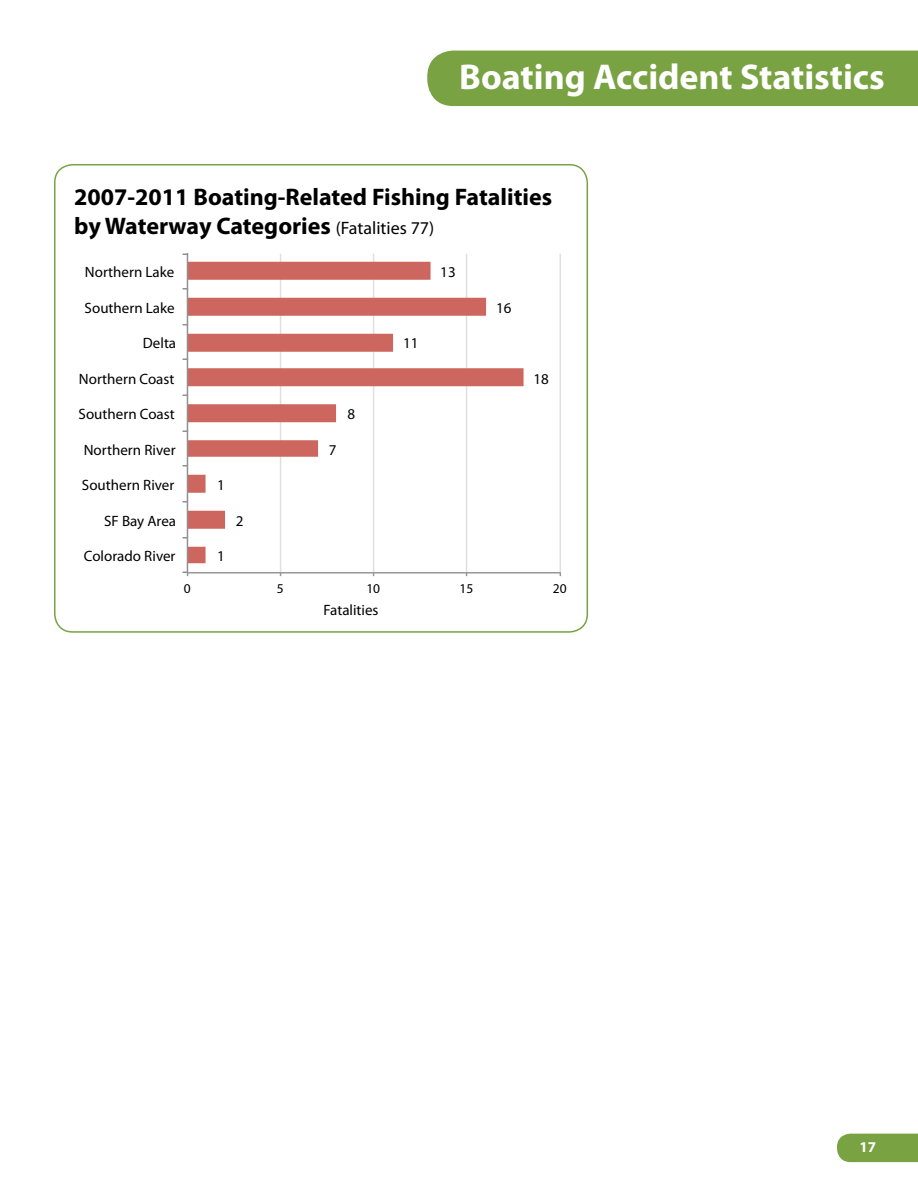
<style>
.page{position:relative;width:918px;height:1188px;background:#fff}
.page>*{position:absolute;margin:0;border:0;box-sizing:border-box;transform-origin:0 0}
.t1{font:700 36px "Myriad Pro";color:#fff}
.t2{font:700 24px/28.5px "Myriad Pro";color:#000}
.t3{font:15px "Myriad Pro";color:#000}
.t4{font:700 15px "Myriad Pro";color:#fff}
.t5{font:13.5px "Myriad Pro";color:#000}
.s1{font-weight:400;font-size:18px}
</style>
<div class="page">
<div style="left:427px;top:51px;width:491px;height:55px;background:#79a342"></div>
<div style="left:837px;top:1134px;width:81px;height:28px;background:#79a342"></div>
<div style="left:54px;top:164px;width:534px;height:469px;border:2px solid #79a342;border-radius:18px"></div>
<hr style="left:280px;top:254px;width:1px;height:318px;background:#e0e0e0">
<hr style="left:373px;top:254px;width:1px;height:318px;background:#e0e0e0">
<hr style="left:466px;top:254px;width:1px;height:318px;background:#e0e0e0">
<hr style="left:560px;top:254px;width:1px;height:318px;background:#e0e0e0">
<svg style="left:188px;top:262px;width:336px;height:301px"></svg>
<hr style="left:187px;top:572px;width:373px;height:2px;background:#989898">
<hr style="left:187px;top:254px;width:1px;height:319px;background:#919191">
<h1 class="t1" style="left:459px;top:54px;width:427px">Boating Accident Statistics</h1>
<h2 class="t2" style="left:74px;top:182px;width:479px">2007-2011 Boating-Related Fishing Fatalities by Waterway Categories <span class="s1">(Fatalities 77)</span></h2>
<p class="t3" style="left:85px;top:263px;width:91px">Northern Lake</p>
<p class="t3" style="left:85px;top:298px;width:92px">Southern Lake</p>
<p class="t3" style="left:143px;top:334px;width:35px">Delta</p>
<p class="t3" style="left:79px;top:369px;width:97px">Northern Coast</p>
<p class="t3" style="left:79px;top:405px;width:98px">Southern Coast</p>
<p class="t3" style="left:84px;top:440px;width:93px">Northern River</p>
<p class="t3" style="left:82px;top:476px;width:94px">Southern River</p>
<p class="t3" style="left:104px;top:511px;width:73px">SF Bay Area</p>
<p class="t3" style="left:84px;top:547px;width:93px">Colorado River</p>
<p class="t3" style="left:217px;top:476px;width:9px">1</p>
<p class="t3" style="left:217px;top:547px;width:9px">1</p>
<p class="t3" style="left:236px;top:511px;width:9px">2</p>
<p class="t3" style="left:329px;top:440px;width:9px">7</p>
<p class="t3" style="left:348px;top:405px;width:9px">8</p>
<p class="t3" style="left:403px;top:334px;width:17px">11</p>
<p class="t3" style="left:440px;top:263px;width:17px">13</p>
<p class="t3" style="left:496px;top:298px;width:17px">16</p>
<p class="t3" style="left:534px;top:369px;width:17px">18</p>
<p class="t5" style="left:184px;top:580px;width:8px">0</p>
<p class="t5" style="left:277px;top:580px;width:8px">5</p>
<p class="t5" style="left:366px;top:580px;width:15px">10</p>
<p class="t5" style="left:460px;top:580px;width:15px">15</p>
<p class="t5" style="left:553px;top:580px;width:15px">20</p>
<p class="t3" style="left:324px;top:601px;width:56px">Fatalities</p>
<p class="t4" style="left:859px;top:1137px;width:18px">17</p>
</div>
